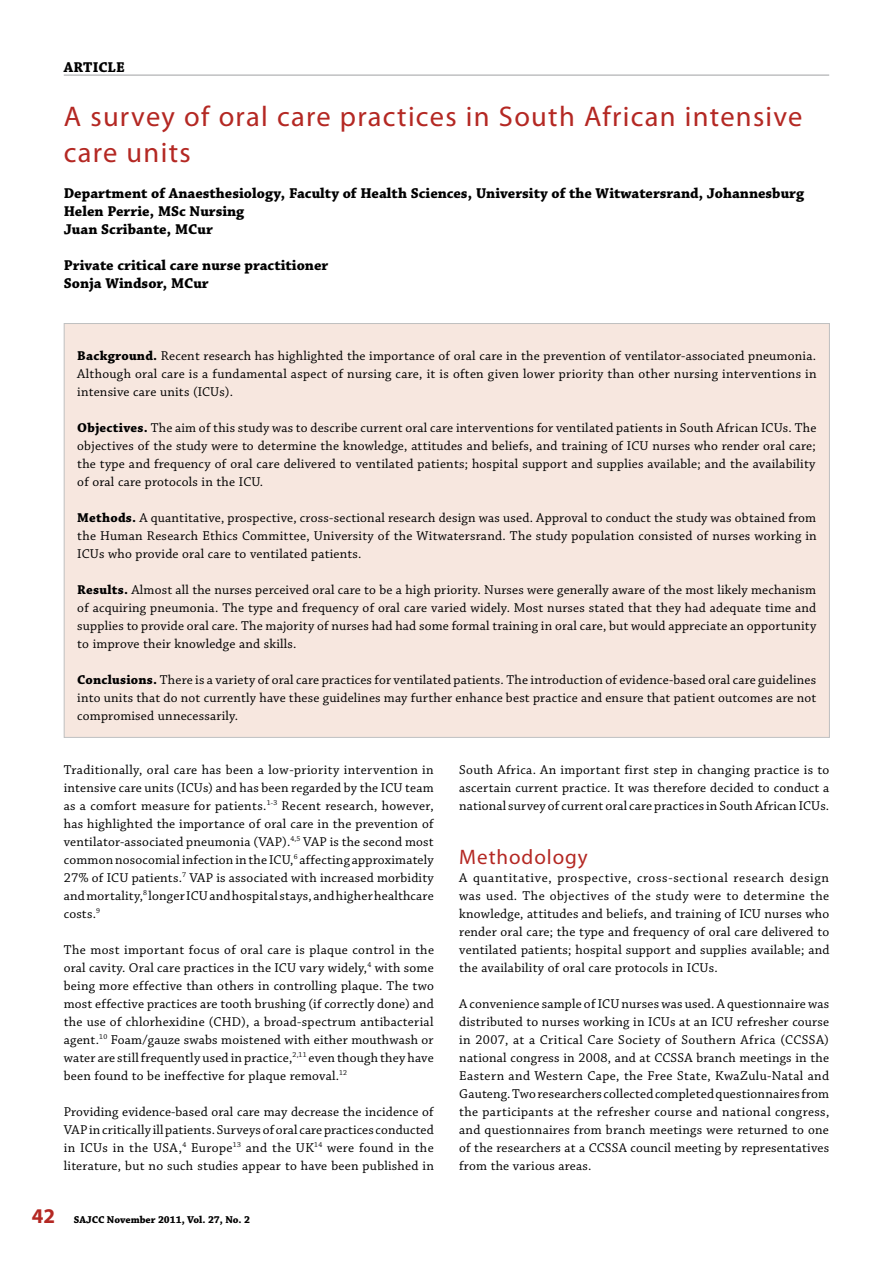
<style>
.page{position:relative;width:893px;height:1263px;background:#fff}
.page>*{position:absolute;margin:0;border:0;box-sizing:border-box;transform-origin:0 0}
.t1{font:28.5px/36px "Myriad Pro";letter-spacing:.045em;color:#b42823}
.t2{font:21px "Myriad Pro";letter-spacing:.045em;color:#b42823}
.t3{font:700 15px/18px "Chaparral Pro";color:#000}
.t4{font:13.5px/18px "Chaparral Pro";letter-spacing:.015em;color:#000;text-align:justify}
.t5{font:700 10.5px "Chaparral Pro";color:#000}
.s1{font-weight:700}
.s2{font-family:"Myriad Pro";font-size:21px;color:#b42823}
</style>
<div class="page">
<hr style="left:64px;top:74px;width:765px;height:2px;background:#bfc0c1">
<div style="left:64px;top:323px;width:765px;height:414px;background:#f7e7df"></div>
<p class="t3" style="left:64px;top:59px;width:63px">ARTICLE</p>
<h1 class="t1" style="left:64px;top:98px;width:740px">A survey of oral care practices in South African intensive care units</h1>
<p class="t3" style="left:64px;top:185px;width:742px">Department of Anaesthesiology, Faculty of Health Sciences, University of the Witwatersrand, Johannesburg<br>Helen Perrie, MSc Nursing<br>Juan Scribante, MCur</p>
<p class="t3" style="left:64px;top:257px;width:266px">Private critical care nurse practitioner<br>Sonja Windsor, MCur</p>
<p class="t4" style="left:77px;top:347px;width:741px"><span class="s1">Background.</span> Recent research has highlighted the importance of oral care in the prevention of ventilator-associated pneumonia.<br>Although oral care is a fundamental aspect of nursing care, it is often given lower priority than other nursing interventions in intensive care units (ICUs).</p>
<p class="t4" style="left:77px;top:419px;width:740px"><span class="s1">Objectives.</span> The aim of this study was to describe current oral care interventions for ventilated patients in South African ICUs. The objectives of the study were to determine the knowledge, attitudes and beliefs, and training of ICU nurses who render oral care; the type and frequency of oral care delivered to ventilated patients; hospital support and supplies available; and the availability of oral care protocols in the ICU.</p>
<p class="t4" style="left:77px;top:509px;width:741px"><span class="s1">Methods.</span> A quantitative, prospective, cross-sectional research design was used. Approval to conduct the study was obtained from the Human Research Ethics Committee, University of the Witwatersrand. The study population consisted of nurses working in ICUs who provide oral care to ventilated patients.</p>
<p class="t4" style="left:77px;top:581px;width:741px"><span class="s1">Results.</span> Almost all the nurses perceived oral care to be a high priority. Nurses were generally aware of the most likely mechanism of acquiring pneumonia. The type and frequency of oral care varied widely. Most nurses stated that they had adequate time and supplies to provide oral care. The majority of nurses had had some formal training in oral care, but would appreciate an opportunity to improve their knowledge and skills.</p>
<p class="t4" style="left:77px;top:671px;width:741px"><span class="s1">Conclusions.</span> There is a variety of oral care practices for ventilated patients. The introduction of evidence-based oral care guidelines into units that do not currently have these guidelines may further enhance best practice and ensure that patient outcomes are not compromised unnecessarily.</p>
<p class="t4" style="left:64px;top:761px;width:371px">Traditionally, oral care has been a low-priority intervention in intensive care units (ICUs) and has been regarded by the ICU team as a comfort measure for patients.<sup>1-3</sup> Recent research, however, has highlighted the importance of oral care in the prevention of ventilator-associated pneumonia (VAP).<sup>4,5</sup> VAP is the second most common nosocomial infection in the ICU,<sup>6</sup> affecting approximately 27% of ICU patients.<sup>7</sup> VAP is associated with increased morbidity and mortality,<sup>8</sup> longer ICU and hospital stays, and higher healthcare costs.<sup>9</sup></p>
<p class="t4" style="left:64px;top:941px;width:372px">The most important focus of oral care is plaque control in the oral cavity. Oral care practices in the ICU vary widely,<sup>4</sup> with some being more effective than others in controlling plaque. The two most effective practices are tooth brushing (if correctly done) and the use of chlorhexidine (CHD), a broad-spectrum antibacterial agent.<sup>10</sup> Foam/gauze swabs moistened with either mouthwash or water are still frequently used in practice,<sup>2,11</sup> even though they have been found to be ineffective for plaque removal.<sup>12</sup></p>
<p class="t4" style="left:64px;top:1103px;width:372px">Providing evidence-based oral care may decrease the incidence of VAP in critically ill patients. Surveys of oral care practices conducted in ICUs in the USA,<sup>4</sup> Europe<sup>13</sup> and the UK<sup>14</sup> were found in the literature, but no such studies appear to have been published in</p>
<p class="t5" style="left:32px;top:1213px;width:220px"><span class="s2">42</span> SAJCC November 2011, Vol. 27, No. 2</p>
<p class="t4" style="left:459px;top:761px;width:372px">South Africa. An important first step in changing practice is to ascertain current practice. It was therefore decided to conduct a national survey of current oral care practices in South African ICUs.</p>
<h2 class="t2" style="left:459px;top:844px;width:130px">Methodology</h2>
<p class="t4" style="left:459px;top:869px;width:372px">A quantitative, prospective, cross-sectional research design was used. The objectives of the study were to determine the knowledge, attitudes and beliefs, and training of ICU nurses who render oral care; the type and frequency of oral care delivered to ventilated patients; hospital support and supplies available; and the availability of oral care protocols in ICUs.</p>
<p class="t4" style="left:459px;top:995px;width:372px">A convenience sample of ICU nurses was used. A questionnaire was distributed to nurses working in ICUs at an ICU refresher course in 2007, at a Critical Care Society of Southern Africa (CCSSA) national congress in 2008, and at CCSSA branch meetings in the Eastern and Western Cape, the Free State, KwaZulu-Natal and Gauteng. Two researchers collected completed questionnaires from the participants at the refresher course and national congress, and questionnaires from branch meetings were returned to one of the researchers at a CCSSA council meeting by representatives from the various areas.</p>
</div>
